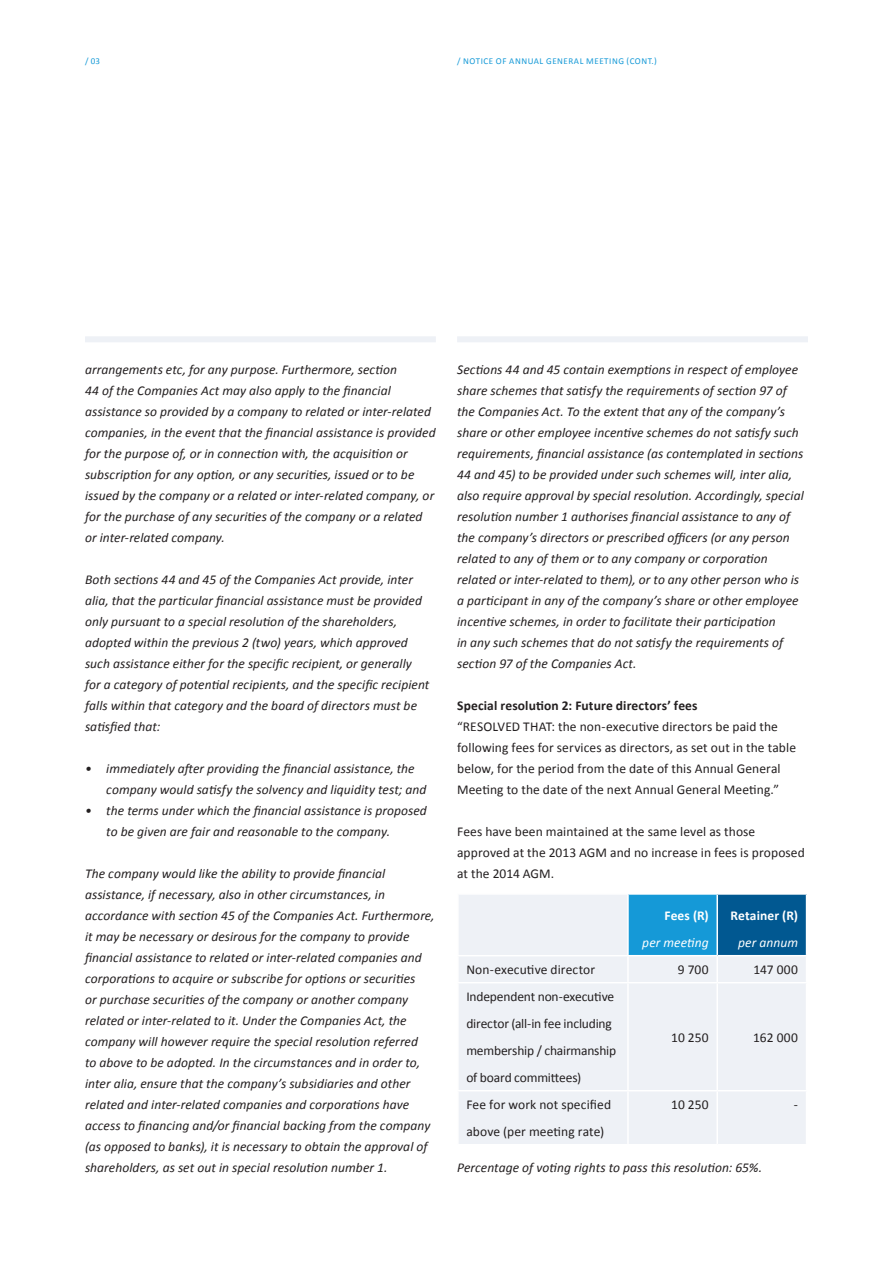
<style>
.page{position:relative;width:893px;height:1263px;background:#fff}
.page>*{position:absolute;margin:0;border:0;box-sizing:border-box;transform-origin:0 0}
.t1{font:italic 13.5px/21px "Calibri";letter-spacing:.005em;color:#231f20}
.t2{font:13.5px/21px "Calibri";letter-spacing:.005em;color:#231f20}
.t3{font:13.5px/27px "Calibri";letter-spacing:-.015em;color:#231f20}
.t4{font:700 13.5px "Calibri";letter-spacing:.01em;color:#231f20}
.t5{font:700 13.5px "Calibri";letter-spacing:.01em;color:#fff}
.t6{font:italic 13.5px "Calibri";letter-spacing:.005em;color:#fff}
.t7{font:9px "Calibri";letter-spacing:.06em;color:#1599d7}
</style>
<div class="page">
<div style="left:457px;top:336px;width:351px;height:6px;background:#eef1f6"></div>
<div style="left:85px;top:336px;width:351px;height:6px;background:#eef1f6"></div>
<div style="left:459px;top:895px;width:347px;height:249px;background:#eef1f6"></div>
<div style="left:628px;top:894px;width:89px;height:62px;background:#1599d7"></div>
<div style="left:717px;top:894px;width:89px;height:62px;background:#015891"></div>
<hr style="left:627px;top:956px;width:2px;height:26px;background:#fff">
<hr style="left:716px;top:956px;width:2px;height:26px;background:#fff">
<hr style="left:457px;top:982px;width:171px;height:1px;background:#fff">
<hr style="left:628px;top:982px;width:89px;height:1px;background:#fff">
<hr style="left:627px;top:983px;width:2px;height:107px;background:#fff">
<hr style="left:717px;top:982px;width:90px;height:1px;background:#fff">
<hr style="left:716px;top:983px;width:2px;height:107px;background:#fff">
<hr style="left:457px;top:1090px;width:171px;height:1px;background:#fff">
<hr style="left:628px;top:1090px;width:89px;height:1px;background:#fff">
<hr style="left:627px;top:1091px;width:2px;height:53px;background:#fff">
<hr style="left:717px;top:1090px;width:90px;height:1px;background:#fff">
<hr style="left:716px;top:1091px;width:2px;height:53px;background:#fff">
<hr style="left:457px;top:955px;width:171px;height:1px;background:#fff">
<hr style="left:628px;top:893px;width:89px;height:2px;background:#fff">
<hr style="left:627px;top:895px;width:2px;height:60px;background:#fff">
<hr style="left:628px;top:955px;width:89px;height:1px;background:#fff">
<hr style="left:717px;top:893px;width:90px;height:2px;background:#fff">
<hr style="left:716px;top:895px;width:2px;height:60px;background:#fff">
<hr style="left:717px;top:955px;width:90px;height:1px;background:#fff">
<p class="t7" style="left:85px;top:55px;width:17px">/ 03</p>
<p class="t7" style="left:457px;top:55px;width:201px">/ NOTICE OF ANNUAL GENERAL MEETING (CONT.)</p>
<p class="t1" style="left:85px;top:358px;width:352px">arrangements etc, for any purpose. Furthermore, section<br>44 of the Companies Act may also apply to the financial assistance so provided by a company to related or inter-related companies, in the event that the financial assistance is provided for the purpose of, or in connection with, the acquisition or subscription for any option, or any securities, issued or to be issued by the company or a related or inter-related company, or for the purchase of any securities of the company or a related or inter-related company.</p>
<p class="t1" style="left:85px;top:568px;width:346px">Both sections 44 and 45 of the Companies Act provide, inter alia, that the particular financial assistance must be provided only pursuant to a special resolution of the shareholders, adopted within the previous 2 (two) years, which approved such assistance either for the specific recipient, or generally for a category of potential recipients, and the specific recipient falls within that category and the board of directors must be satisfied that:</p>
<p class="t1" style="left:106px;top:758px;width:322px;text-indent:-21px">• immediately after providing the financial assistance, the company would satisfy the solvency and liquidity test; and</p>
<p class="t1" style="left:106px;top:800px;width:322px;text-indent:-21px">• the terms under which the financial assistance is proposed to be given are fair and reasonable to the company.</p>
<p class="t1" style="left:85px;top:863px;width:351px">The company would like the ability to provide financial assistance, if necessary, also in other circumstances, in accordance with section 45 of the Companies Act. Furthermore, it may be necessary or desirous for the company to provide financial assistance to related or inter-related companies and corporations to acquire or subscribe for options or securities<br>or purchase securities of the company or another company related or inter-related to it. Under the Companies Act, the company will however require the special resolution referred<br>to above to be adopted. In the circumstances and in order to, inter alia, ensure that the company’s subsidiaries and other related and inter-related companies and corporations have access to financing and/or financial backing from the company (as opposed to banks), it is necessary to obtain the approval of shareholders, as set out in special resolution number 1.</p>
<p class="t1" style="left:457px;top:359px;width:348px">Sections 44 and 45 contain exemptions in respect of employee share schemes that satisfy the requirements of section 97 of the Companies Act. To the extent that any of the company’s share or other employee incentive schemes do not satisfy such requirements, financial assistance (as contemplated in sections 44 and 45) to be provided under such schemes will, inter alia, also require approval by special resolution. Accordingly, special resolution number 1 authorises financial assistance to any of the company’s directors or prescribed officers (or any person related to any of them or to any company or corporation related or inter-related to them), or to any other person who is a participant in any of the company’s share or other employee incentive schemes, in order to facilitate their participation<br>in any such schemes that do not satisfy the requirements of section 97 of the Companies Act.</p>
<p class="t4" style="left:457px;top:697px;width:242px">Special resolution 2: Future directors’ fees</p>
<p class="t2" style="left:457px;top:716px;width:340px">“RESOLVED THAT: the non-executive directors be paid the following fees for services as directors, as set out in the table below, for the period from the date of this Annual General Meeting to the date of the next Annual General Meeting.”</p>
<p class="t2" style="left:457px;top:821px;width:349px">Fees have been maintained at the same level as those approved at the 2013 AGM and no increase in fees is proposed at the 2014 AGM.</p>
<p class="t5" style="left:664px;top:907px;width:46px">Fees (R)</p>
<p class="t6" style="left:642px;top:933px;width:68px">per meeting</p>
<p class="t5" style="left:730px;top:907px;width:69px">Retainer (R)</p>
<p class="t6" style="left:738px;top:933px;width:61px">per annum</p>
<p class="t2" style="left:466px;top:959px;width:130px">Non-executive director</p>
<p class="t2" style="left:678px;top:959px;width:32px">9 700</p>
<p class="t2" style="left:753px;top:959px;width:46px">147 000</p>
<p class="t3" style="left:466px;top:983px;width:151px">Independent non-executive director (all-in fee including membership / chairmanship of board committees)</p>
<p class="t2" style="left:671px;top:1027px;width:39px">10 250</p>
<p class="t2" style="left:753px;top:1027px;width:46px">162 000</p>
<p class="t2" style="left:466px;top:1091px;width:146px;line-height:27px">Fee for work not specified above (per meeting rate)</p>
<p class="t2" style="left:671px;top:1094px;width:39px">10 250</p>
<p class="t2" style="left:794px;top:1094px;width:6px">-</p>
<p class="t1" style="left:457px;top:1157px;width:307px">Percentage of voting rights to pass this resolution: 65%.</p>
</div>
